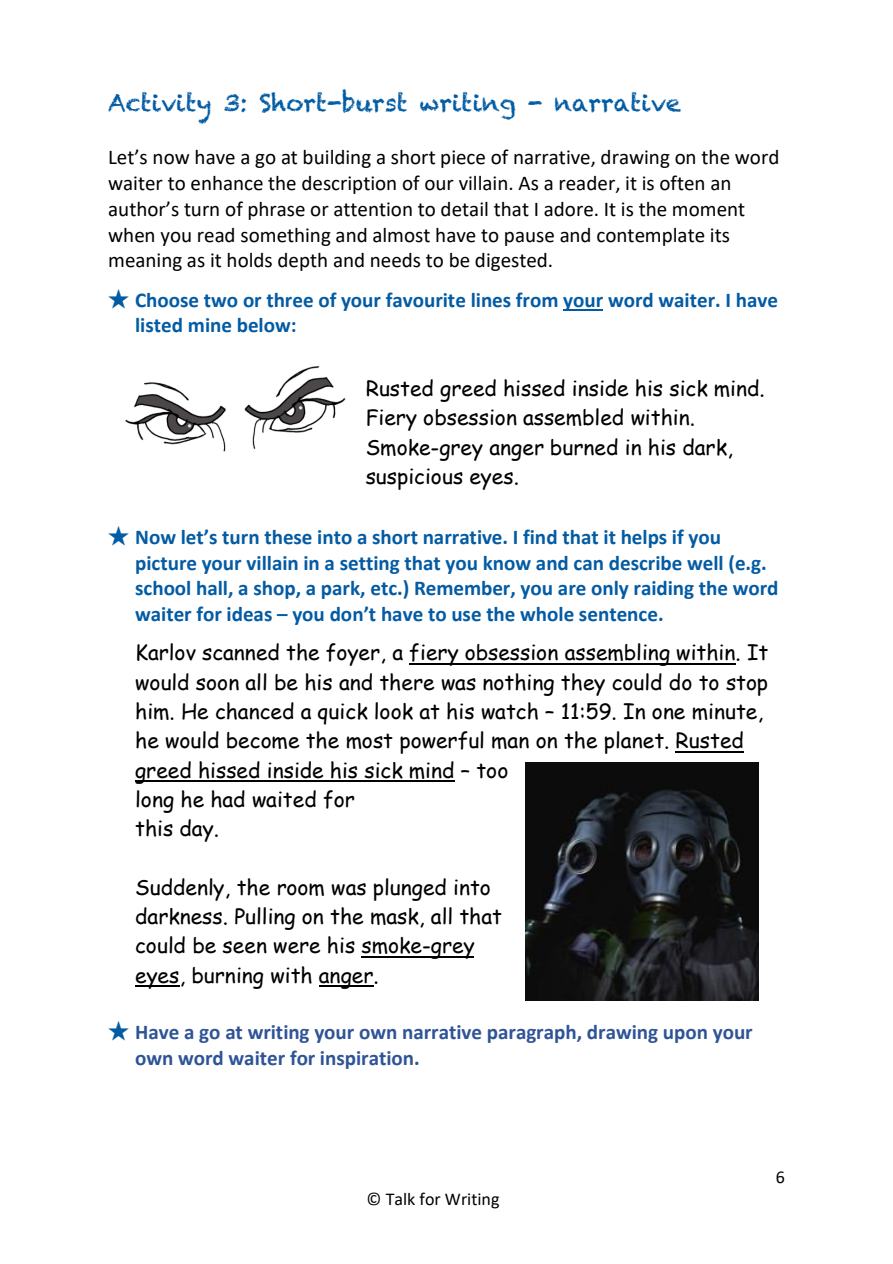
<style>
.page{position:relative;width:893px;height:1264px;background:#fff}
.page>*{position:absolute;margin:0;border:0;box-sizing:border-box;transform-origin:0 0}
.t1{font:24px "Chalkduster";color:#015ca4}
.t2{font:700 21.15px "Calibri";color:#035ba4}
.t3{font:21.15px "Comic Sans MS";color:#000}
.t4{font:21px/29.2px "Comic Sans MS";color:#000}
.t5{font:21px/25.7px "Calibri";color:#000}
.t6{font:700 21px/25.5px "Calibri";color:#035ba4}
.t7{font:700 21px/25.5px "Calibri";color:#2f5496}
.t8{font:18px "Calibri";color:#000}
.s1{color:#035ba4}
.s2{font-family:"Yu Gothic";font-weight:400;color:#015ca4}
</style>
<div class="page">
<hr style="left:563px;top:309px;width:40px;height:1px;background:#015ca4">
<hr style="left:409px;top:663px;width:326px;height:1px;background:#000">
<hr style="left:675px;top:750px;width:68px;height:2px;background:#000">
<hr style="left:135px;top:780px;width:319px;height:2px;background:#000">
<hr style="left:361px;top:955px;width:113px;height:2px;background:#000">
<hr style="left:135px;top:985px;width:44px;height:1px;background:#000">
<hr style="left:319px;top:985px;width:54px;height:1px;background:#000">
<img style="left:526px;top:762px;width:232px;height:237px">
<img style="left:125px;top:366px;width:221px;height:86px">
<p class="t1" style="left:108px;top:87px;width:574px"><span class="s1">Activity</span> 3: Short-burst writing - narrative</p>
<p class="t5" style="left:108px;top:146px;width:672px">Let’s now have a go at building a short piece of narrative, drawing on the word waiter to enhance the description of our villain. As a reader, it is often an author’s turn of phrase or attention to detail that I adore. It is the moment when you read something and almost have to pause and contemplate its meaning as it holds depth and needs to be digested.</p>
<p class="t6" style="left:135px;top:289px;width:644px;text-indent:-27px"><span class="s2">★</span> Choose two or three of your favourite lines from your word waiter. I have listed mine below:</p>
<p class="t4" style="left:365px;top:372px;width:400px">Rusted greed hissed inside his sick mind.</p>
<p class="t4" style="left:365px;top:402px;width:331px">Fiery obsession assembled within.</p>
<p class="t4" style="left:365px;top:431px;width:369px">Smoke-grey anger burned in his dark, suspicious eyes.</p>
<p class="t6" style="left:135px;top:526px;width:633px;text-indent:-27px"><span class="s2">★</span> Now let’s turn these into a short narrative. I find that it helps if you picture your villain in a setting that you know and can describe well (e.g.</p>
<p class="t2" style="left:135px;top:579px;width:645px">school hall, a shop, a park, etc.) Remember, you are only raiding the word</p>
<p class="t6" style="left:135px;top:603px;width:530px">waiter for ideas – you don’t have to use the whole sentence.</p>
<p class="t4" style="left:135px;top:636px;width:635px">Karlov scanned the foyer, a fiery obsession assembling within. It would soon all be his and there was nothing they could do to stop him. He chanced a quick look at his watch – 11:59. In one minute, he would become the most powerful man on the planet. Rusted greed hissed inside his sick mind – too<br>long he had waited for</p>
<p class="t3" style="left:135px;top:812px;width:85px">this day.</p>
<p class="t4" style="left:135px;top:871px;width:368px">Suddenly, the room was plunged into darkness. Pulling on the mask, all that could be seen were his smoke-grey eyes, burning with anger.</p>
<p class="t7" style="left:135px;top:1020px;width:619px;text-indent:-27px"><span class="s2">★</span> Have a go at writing your own narrative paragraph, drawing upon your own word waiter for inspiration.</p>
<p class="t8" style="left:366px;top:1191px;width:134px">© Talk for Writing</p>
<p class="t8" style="left:775px;top:1169px;width:11px">6</p>
</div>
